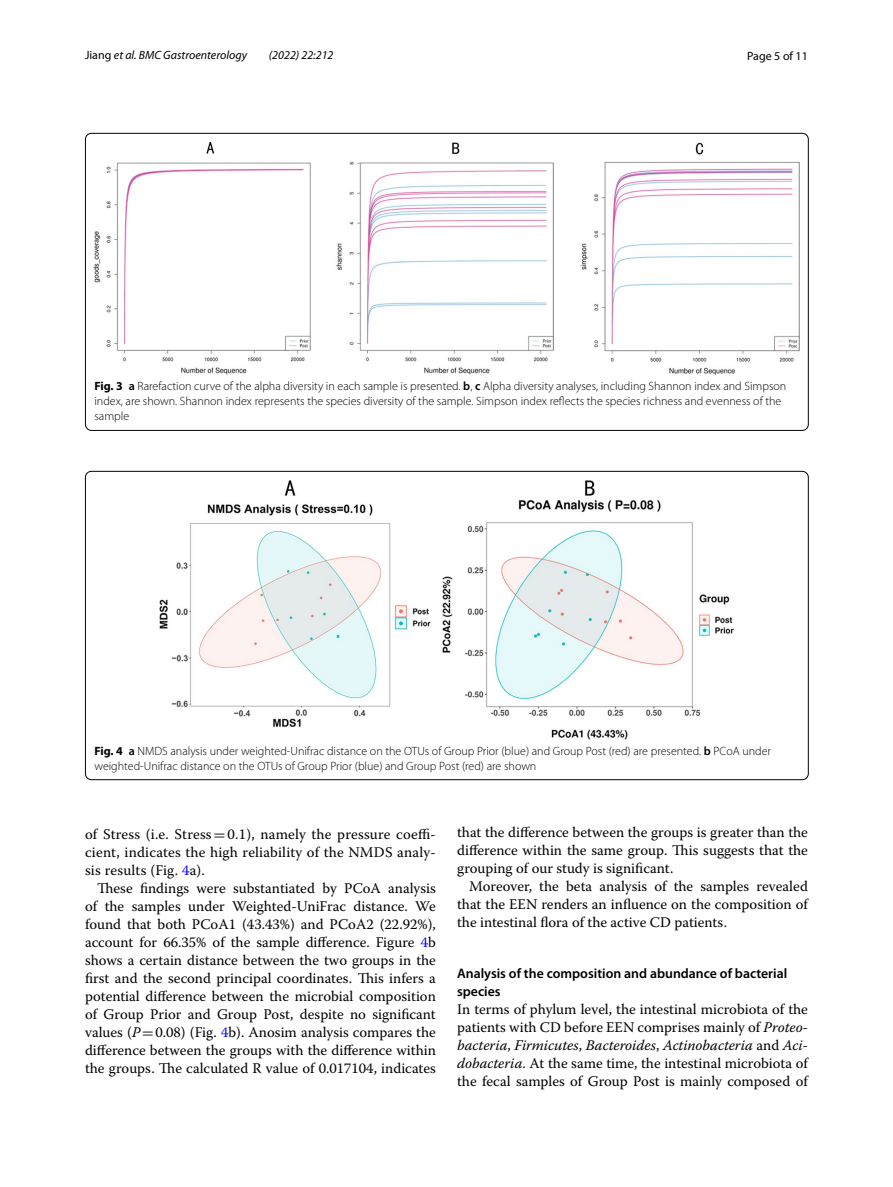
<style>
.page{position:relative;width:893px;height:1187px;background:#fff}
.page>*{position:absolute;margin:0;border:0;box-sizing:border-box;transform-origin:0 0}
.t1{font:14.7px/18px "Warnock Pro";color:#000;text-align:justify}
.t2{font:600 13.8px/18px "Myriad Pro";color:#000}
.t3{font:300 12px/15px "Myriad Pro";color:#000}
.t4{font:italic 12px "Myriad Pro";color:#000}
.t5{font:12px "Myriad Pro";color:#000}
.s1{font-style:normal}
.s2{font-weight:700}
.s3{font-weight:600}
.s4{font-family:"MTSY"}
.s5{color:#00f}
.s6{font-style:italic}
</style>
<div class="page">
<img style="left:94px;top:142px;width:706px;height:233px">
<img style="left:160px;top:480px;width:574px;height:259px">
<p class="t4" style="left:85px;top:48px;width:163px"><span class="s1">Jiang</span> et al. BMC Gastroenterology</p>
<p class="t4" style="left:269px;top:48px;width:66px">(2022) 22:212</p>
<p class="t5" style="left:747px;top:48px;width:62px">Page 5 of 11</p>
<p class="t3" style="left:94px;top:378px;width:693px"><span class="s2">Fig. 3</span> <span class="s3">a</span> Rarefaction curve of the alpha diversity in each sample is presented. <span class="s3">b</span>, <span class="s3">c</span> Alpha diversity analyses, including Shannon index and Simpson index, are shown. Shannon index represents the species diversity of the sample. Simpson index reflects the species richness and evenness of the sample</p>
<p class="t3" style="left:94px;top:743px;width:678px"><span class="s2">Fig. 4</span> <span class="s3">a</span> NMDS analysis under weighted-Unifrac distance on the OTUs of Group Prior (blue) and Group Post (red) are presented. <span class="s3">b</span> PCoA under weighted-Unifrac distance on the OTUs of Group Prior (blue) and Group Post (red) are shown</p>
<p class="t1" style="left:85px;top:825px;width:352px">of Stress (i.e. Stress<span class="s4">=</span>0.1), namely the pressure coeffi&shy;cient, indicates the high reliability of the NMDS analy&shy;sis results (Fig. <span class="s5">4</span>a).</p>
<p class="t1" style="left:85px;top:879px;width:352px;text-indent:12px">These findings were substantiated by PCoA analysis of the samples under Weighted-UniFrac distance. We found that both PCoA1 (43.43%) and PCoA2 (22.92%), account for 66.35% of the sample difference. Figure <span class="s5">4</span>b shows a certain distance between the two groups in the first and the second principal coordinates. This infers a potential difference between the microbial composition of Group Prior and Group Post, despite no significant values (<span class="s6">P</span><span class="s4">=</span>0.08) (Fig. <span class="s5">4</span>b). Anosim analysis compares the difference between the groups with the difference within the groups. The calculated R value of 0.017104, indicates</p>
<p class="t1" style="left:457px;top:823px;width:352px">that the difference between the groups is greater than the difference within the same group. This suggests that the grouping of our study is significant.</p>
<p class="t1" style="left:457px;top:877px;width:352px;text-indent:12px">Moreover, the beta analysis of the samples revealed that the EEN renders an influence on the composition of the intestinal flora of the active CD patients.</p>
<p class="t2" style="left:457px;top:964px;width:332px">Analysis of the composition and abundance of bacterial species</p>
<p class="t1" style="left:457px;top:1000px;width:352px">In terms of phylum level, the intestinal microbiota of the patients with CD before EEN comprises mainly of <span class="s6">Proteo&shy;bacteria</span>, <span class="s6">Firmicutes</span>, <span class="s6">Bacteroides</span>, <span class="s6">Actinobacteria</span> and <span class="s6">Aci&shy;dobacteria</span>. At the same time, the intestinal microbiota of the fecal samples of Group Post is mainly composed of</p>
</div>
